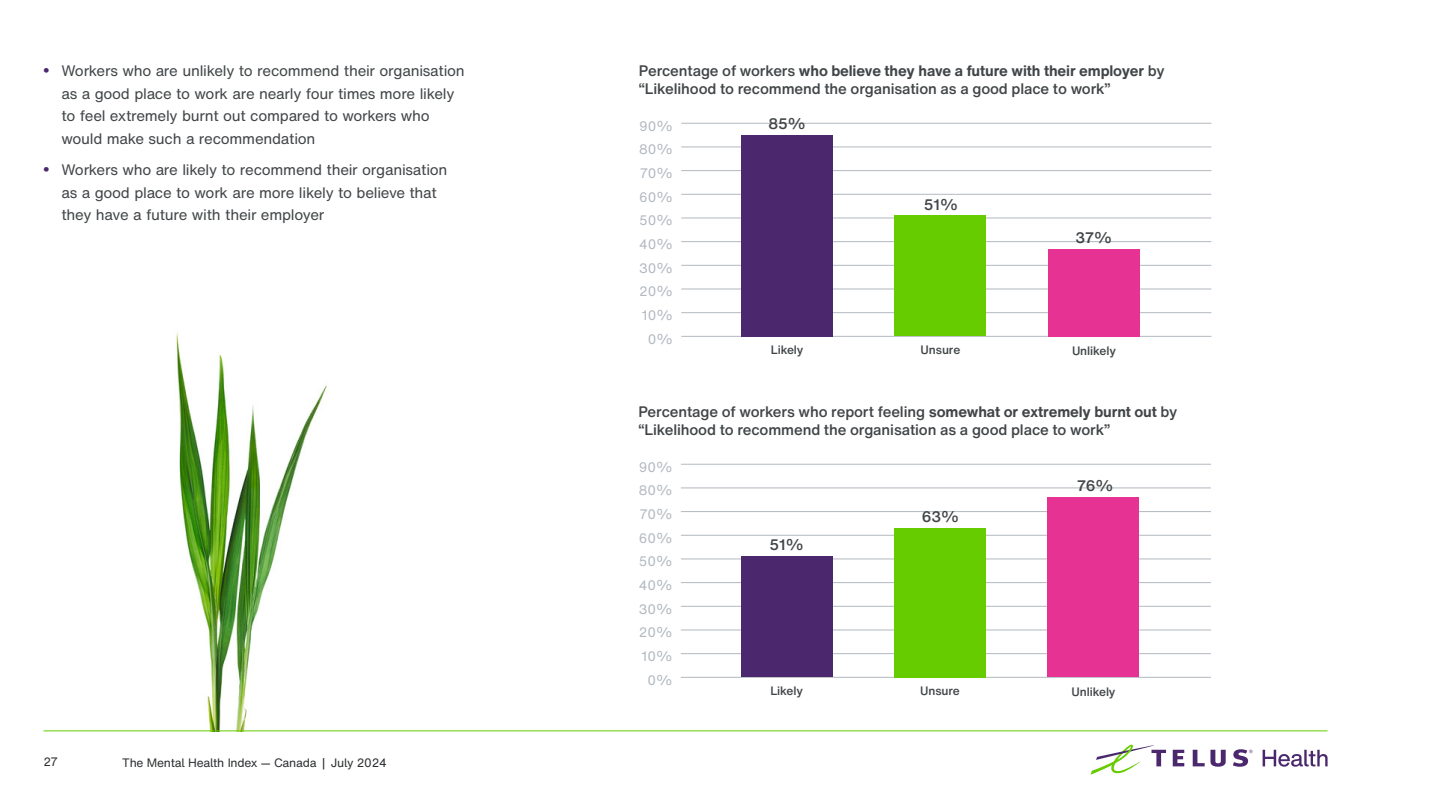
<style>
.page{position:relative;width:1440px;height:810px;background:#fff}
.page>*{position:absolute;margin:0;border:0;box-sizing:border-box;transform-origin:0 0}
.t1{font:15px/22.5px "H Nfor TELUS";letter-spacing:-.015em;color:#414547}
.t2{font:500 15px/18px "H Nfor TELUS";letter-spacing:-.01em;color:#414547}
.t3{font:13.5px "H Nfor TELUS";color:#b2b9bf}
.t4{font:500 12px "H Nfor TELUS";letter-spacing:-.01em;color:#414547}
.t5{font:12px "H Nfor TELUSSA";letter-spacing:-.02em;color:#2c2e30}
.t6{font:12px "H Nfor TELUS";color:#2c2e30}
.s1{font-family:"Arial";font-weight:700;font-size:16.5px;color:#4b286d}
.s2{font-weight:700}
</style>
<div class="page">
<img style="left:176px;top:332px;width:151px;height:398px">
<svg style="left:1173px;top:750px;width:11px;height:16px"></svg>
<svg style="left:1193px;top:750px;width:33px;height:17px"></svg>
<svg style="left:1090px;top:745px;width:76px;height:30px"></svg>
<svg style="left:1233px;top:749px;width:20px;height:18px"></svg>
<svg style="left:1263px;top:750px;width:65px;height:17px"></svg>
<hr style="left:44px;top:730px;width:1284px;height:1px;background:#6c0">
<hr style="left:681px;top:336px;width:530px;height:1px;background:#b2b9bf">
<hr style="left:681px;top:312px;width:530px;height:1px;background:#b2b9bf">
<hr style="left:681px;top:289px;width:530px;height:1px;background:#b2b9bf">
<hr style="left:681px;top:265px;width:530px;height:1px;background:#b2b9bf">
<hr style="left:681px;top:241px;width:530px;height:1px;background:#b2b9bf">
<hr style="left:681px;top:218px;width:530px;height:1px;background:#b2b9bf">
<hr style="left:681px;top:194px;width:530px;height:1px;background:#b2b9bf">
<hr style="left:681px;top:170px;width:530px;height:1px;background:#b2b9bf">
<hr style="left:681px;top:147px;width:530px;height:1px;background:#b2b9bf">
<hr style="left:681px;top:123px;width:530px;height:1px;background:#b2b9bf">
<div style="left:1048px;top:249px;width:92px;height:87px;background:#e53293"></div>
<div style="left:894px;top:216px;width:92px;height:120px;background:#6c0"></div>
<div style="left:741px;top:135px;width:92px;height:201px;background:#4b286d"></div>
<hr style="left:681px;top:677px;width:530px;height:1px;background:#b2b9bf">
<hr style="left:681px;top:653px;width:530px;height:1px;background:#b2b9bf">
<hr style="left:681px;top:630px;width:530px;height:1px;background:#b2b9bf">
<hr style="left:681px;top:606px;width:530px;height:1px;background:#b2b9bf">
<hr style="left:681px;top:582px;width:530px;height:1px;background:#b2b9bf">
<hr style="left:681px;top:559px;width:530px;height:1px;background:#b2b9bf">
<hr style="left:681px;top:535px;width:530px;height:1px;background:#b2b9bf">
<hr style="left:681px;top:511px;width:530px;height:1px;background:#b2b9bf">
<hr style="left:681px;top:488px;width:530px;height:1px;background:#b2b9bf">
<hr style="left:681px;top:464px;width:530px;height:1px;background:#b2b9bf">
<div style="left:1047px;top:497px;width:92px;height:180px;background:#e53293"></div>
<div style="left:894px;top:528px;width:92px;height:149px;background:#6c0"></div>
<div style="left:741px;top:557px;width:92px;height:120px;background:#4b286d"></div>
<p class="t1" style="left:62px;top:60px;width:405px;text-indent:-18px"><span class="s1">•</span> Workers who are unlikely to recommend their organisation as a good place to work are nearly four times more likely to feel extremely burnt out compared to workers who would make such a recommendation</p>
<p class="t1" style="left:62px;top:159px;width:388px;text-indent:-18px"><span class="s1">•</span> Workers who are likely to recommend their organisation as a good place to work are more likely to believe that they have a future with their employer</p>
<p class="t6" style="left:44px;top:754px;width:16px">27</p>
<p class="t5" style="left:122px;top:754px;width:266px">The Mental Health Index — Canada | July 2024</p>
<p class="t2" style="left:639px;top:62px;width:527px">Percentage of workers <span class="s2">who believe they have a future with their employer</span> by “Likelihood to recommend the organisation as a good place to work”</p>
<p class="t3" style="left:639px;top:116px;width:35px">90%</p>
<p class="t3" style="left:639px;top:140px;width:35px">80%</p>
<p class="t3" style="left:640px;top:164px;width:35px">70%</p>
<p class="t3" style="left:639px;top:187px;width:35px">60%</p>
<p class="t3" style="left:639px;top:211px;width:35px">50%</p>
<p class="t3" style="left:639px;top:235px;width:35px">40%</p>
<p class="t3" style="left:639px;top:259px;width:35px">30%</p>
<p class="t3" style="left:639px;top:282px;width:35px">20%</p>
<p class="t3" style="left:642px;top:306px;width:33px">10%</p>
<p class="t3" style="left:648px;top:330px;width:27px">0%</p>
<p class="t2" style="left:769px;top:114px;width:39px">85%</p>
<p class="t4" style="left:771px;top:342px;width:34px">Likely</p>
<p class="t2" style="left:924px;top:195px;width:36px">51%</p>
<p class="t2" style="left:1076px;top:228px;width:38px">37%</p>
<p class="t4" style="left:921px;top:342px;width:41px">Unsure</p>
<p class="t4" style="left:1072px;top:342px;width:46px">Unlikely</p>
<p class="t2" style="left:638px;top:403px;width:541px">Percentage of workers who report feeling <span class="s2">somewhat or extremely burnt out</span> by “Likelihood to recommend the organisation as a good place to work”</p>
<p class="t3" style="left:639px;top:457px;width:35px">90%</p>
<p class="t3" style="left:639px;top:481px;width:35px">80%</p>
<p class="t3" style="left:639px;top:505px;width:35px">70%</p>
<p class="t3" style="left:639px;top:528px;width:35px">60%</p>
<p class="t3" style="left:639px;top:552px;width:35px">50%</p>
<p class="t3" style="left:639px;top:576px;width:35px">40%</p>
<p class="t3" style="left:639px;top:599px;width:35px">30%</p>
<p class="t3" style="left:639px;top:623px;width:35px">20%</p>
<p class="t3" style="left:641px;top:647px;width:33px">10%</p>
<p class="t3" style="left:648px;top:671px;width:27px">0%</p>
<p class="t2" style="left:770px;top:536px;width:36px">51%</p>
<p class="t4" style="left:770px;top:683px;width:34px">Likely</p>
<p class="t2" style="left:922px;top:508px;width:39px">63%</p>
<p class="t2" style="left:1077px;top:477px;width:38px">76%</p>
<p class="t4" style="left:920px;top:683px;width:41px">Unsure</p>
<p class="t4" style="left:1072px;top:683px;width:46px">Unlikely</p>
</div>
